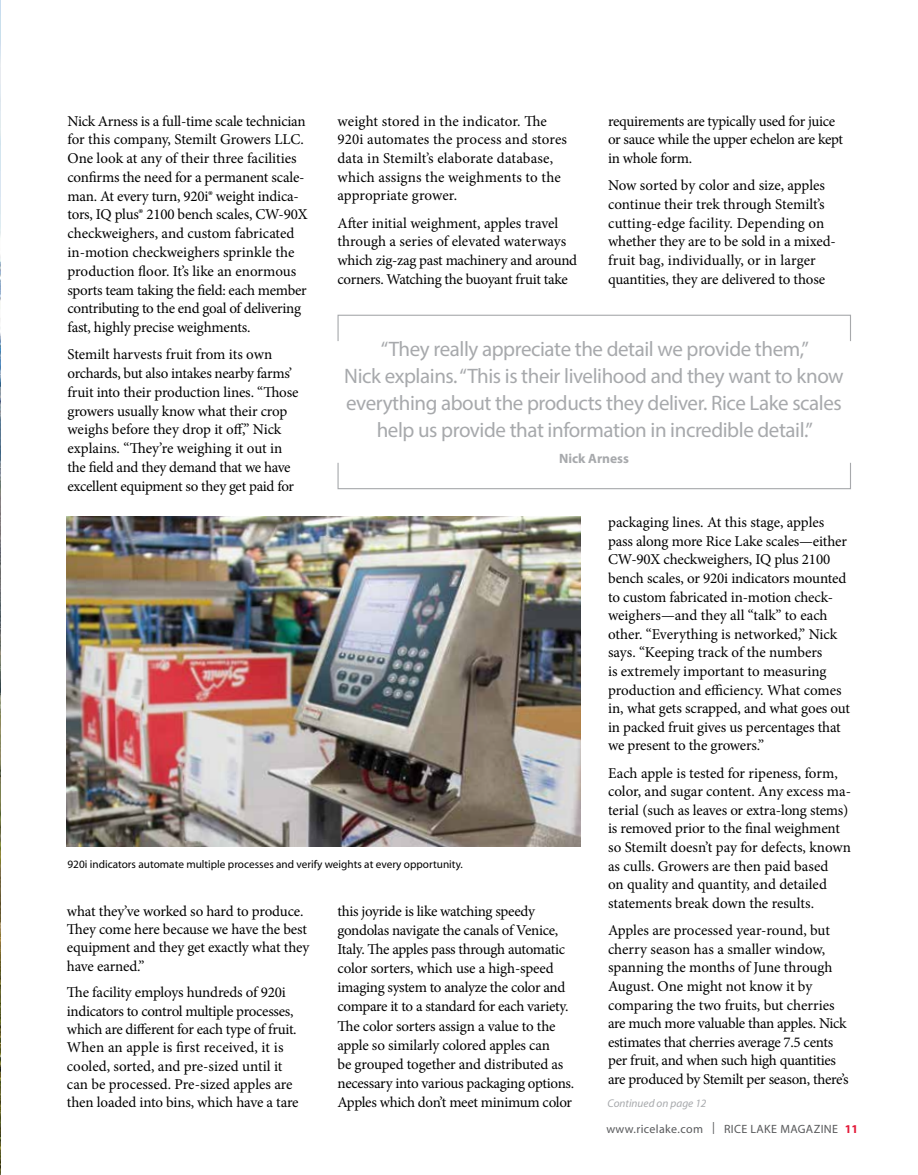
<style>
.page{position:relative;width:918px;height:1175px;background:#fff}
.page>*{position:absolute;margin:0;border:0;box-sizing:border-box;transform-origin:0 0}
.t1{font:21px/27px "Myriad Pro";letter-spacing:-.02em;color:#a7a9ac;text-align:center}
.t2{font:15px/18.6px "Minion Pro";letter-spacing:-.01em;color:#000}
.t3{font:700 13.5px "Myriad Pro";color:#a7a9ac}
.t4{font:12px "Myriad";letter-spacing:.03em;color:#58595b}
.t5{font:11.25px "Myriad";color:#000}
.t6{font:italic 11.25px "Myriad";color:#a7a9ac}
.s1{font-family:"Myriad Pro";font-weight:700;color:#e31837}
</style>
<div class="page">
<img style="left:67px;top:516px;width:513px;height:330px">
<div style="left:338px;top:315px;width:513px;height:27px;border:1px solid #a7a9ac"></div>
<div style="left:338px;top:462px;width:513px;height:27px;border:1px solid #a7a9ac"></div>
<img style="left:0;top:0;width:1px;height:1174px">
<p class="t2" style="left:68px;top:112px;width:241px">Nick Arness is a full-time scale technician for this company, Stemilt Growers LLC.<br>One look at any of their three facilities confirms the need for a permanent scale&shy;man. At every turn, 920i® weight indica&shy;tors, IQ plus® 2100 bench scales, CW-90X checkweighers, and custom fabricated in-motion checkweighers sprinkle the production floor. It’s like an enormous sports team taking the field: each member contributing to the end goal of delivering fast, highly precise weighments.</p>
<p class="t2" style="left:68px;top:345px;width:233px">Stemilt harvests fruit from its own orchards, but also intakes nearby farms’ fruit into their production lines. “Those growers usually know what their crop weighs before they drop it off,” Nick explains. “They’re weighing it out in the field and they demand that we have excellent equipment so they get paid for</p>
<p class="t2" style="left:338px;top:112px;width:231px">weight stored in the indicator. The 920i automates the process and stores data in Stemilt’s elaborate database, which assigns the weighments to the appropriate grower.</p>
<p class="t2" style="left:338px;top:213px;width:241px">After initial weighment, apples travel through a series of elevated waterways which zig-zag past machinery and around corners. Watching the buoyant fruit take</p>
<p class="t2" style="left:608px;top:112px;width:237px">requirements are typically used for juice or sauce while the upper echelon are kept in whole form.</p>
<p class="t2" style="left:608px;top:176px;width:229px">Now sorted by color and size, apples continue their trek through Stemilt’s cutting-edge facility. Depending on whether they are to be sold in a mixed&shy;fruit bag, individually, or in larger quantities, they are delivered to those</p>
<h1 class="t1" style="left:344px;top:335px;width:501px">“They really appreciate the detail we provide them,”<br>Nick explains. “This is their livelihood and they want to know everything about the products they deliver. Rice Lake scales help us provide that information in incredible detail.”</h1>
<p class="t3" style="left:559px;top:450px;width:71px">Nick Arness</p>
<p class="t5" style="left:68px;top:858px;width:397px">920i indicators automate multiple processes and verify weights at every opportunity.</p>
<p class="t2" style="left:67px;top:901px;width:244px">what they’ve worked so hard to produce.<br>They come here because we have the best equipment and they get exactly what they have earned.”</p>
<p class="t2" style="left:67px;top:983px;width:233px">The facility employs hundreds of 920i indicators to control multiple processes, which are different for each type of fruit.<br>When an apple is first received, it is cooled, sorted, and pre-sized until it can be processed. Pre-sized apples are then loaded into bins, which have a tare</p>
<p class="t2" style="left:338px;top:901px;width:238px;line-height:19.2px">this joyride is like watching speedy gondolas navigate the canals of Venice, Italy. The apples pass through automatic color sorters, which use a high-speed imaging system to analyze the color and compare it to a standard for each variety.<br>The color sorters assign a value to the apple so similarly colored apples can<br>be grouped together and distributed as necessary into various packaging options.<br>Apples which don’t meet minimum color</p>
<p class="t2" style="left:608px;top:513px;width:244px">packaging lines. At this stage, apples pass along more Rice Lake scales—either CW-90X checkweighers, IQ plus 2100 bench scales, or 920i indicators mounted to custom fabricated in-motion check&shy;weighers—and they all “talk” to each other. “Everything is networked,” Nick says. “Keeping track of the numbers<br>is extremely important to measuring production and efficiency. What comes in, what gets scrapped, and what goes out in packed fruit gives us percentages that we present to the growers.”</p>
<p class="t2" style="left:608px;top:763px;width:245px">Each apple is tested for ripeness, form, color, and sugar content. Any excess ma&shy;terial (such as leaves or extra-long stems) is removed prior to the final weighment so Stemilt doesn’t pay for defects, known as culls. Growers are then paid based<br>on quality and quantity, and detailed statements break down the results.</p>
<p class="t2" style="left:608px;top:921px;width:242px">Apples are processed year-round, but cherry season has a smaller window, spanning the months of June through August. One might not know it by comparing the two fruits, but cherries are much more valuable than apples. Nick estimates that cherries average 7.5 cents per fruit, and when such high quantities are produced by Stemilt per season, there’s</p>
<p class="t4" style="left:606px;top:1122px;width:253px">www.ricelake.com | RICE LAKE MAGAZINE <span class="s1">11</span></p>
<p class="t6" style="left:608px;top:1098px;width:100px">Continued on page 12</p>
</div>
